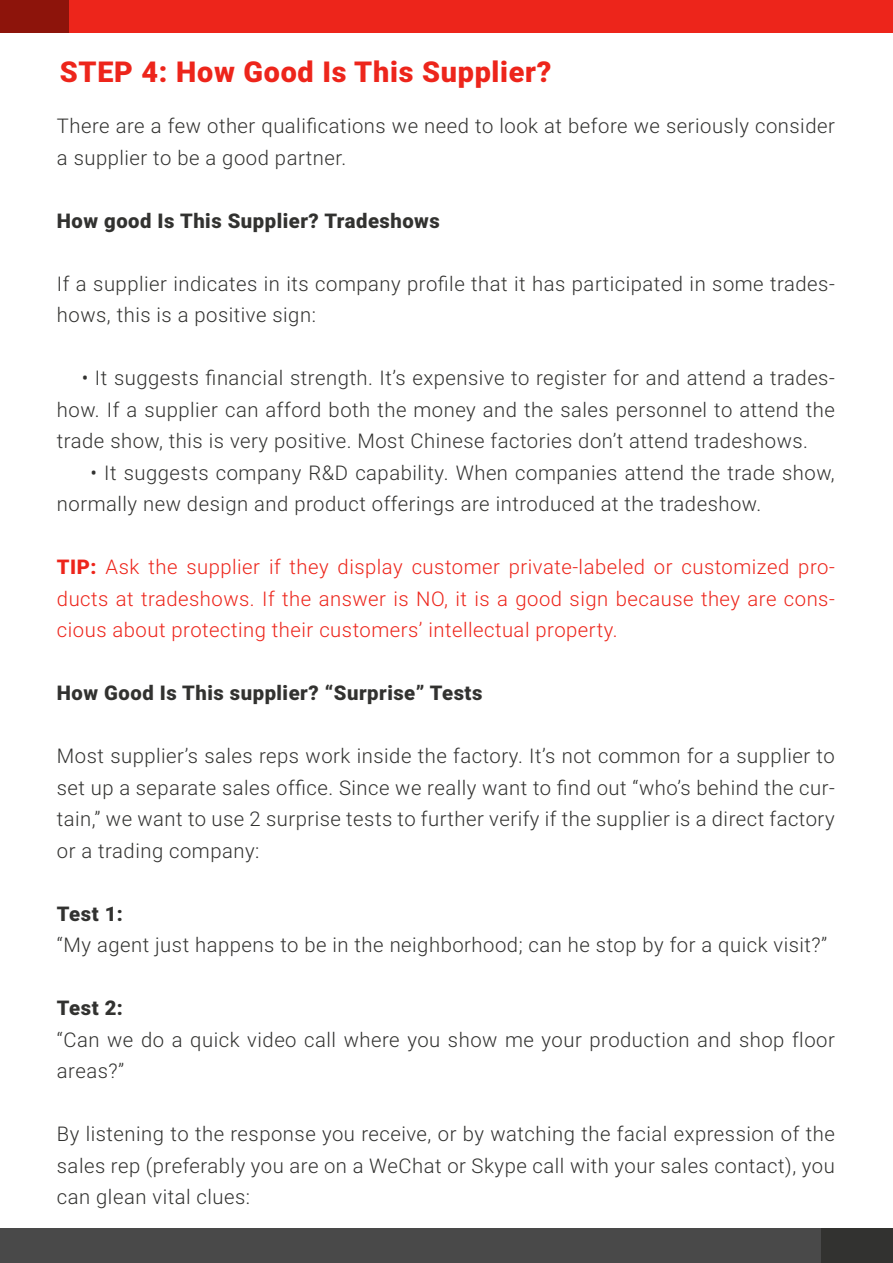
<style>
.page{position:relative;width:893px;height:1263px;background:#fff}
.page>*{position:absolute;margin:0;border:0;box-sizing:border-box;transform-origin:0 0}
.t1{font:900 28.8px "Roboto";letter-spacing:.025em;color:#ed251b}
.t2{font:300 20.25px/31.5px "Roboto";letter-spacing:.025em;color:#323230}
.t3{font:300 20.25px/31.5px "Roboto";letter-spacing:.025em;color:#ed251b;text-align:justify}
.t4{font:900 20.25px "Roboto";letter-spacing:.025em;color:#323230}
.s1{font-weight:900}
</style>
<div class="page">
<div style="left:0;top:0;width:893px;height:32px;background:#ed251b"></div>
<div style="left:0;top:0;width:68px;height:32px;background:#8d140b"></div>
<div style="left:0;top:1228px;width:893px;height:35px;background:#494949"></div>
<div style="left:822px;top:1228px;width:71px;height:35px;background:#323230"></div>
<h1 class="t1" style="left:60px;top:52px;width:493px">STEP 4: How Good Is This Supplier?</h1>
<p class="t2" style="left:57px;top:110px;width:779px">There are a few other qualifications we need to look at before we seriously consider a supplier to be a good partner.</p>
<p class="t4" style="left:57px;top:206px;width:384px">How good Is This Supplier? Tradeshows</p>
<p class="t2" style="left:57px;top:267px;width:779px">If a supplier indicates in its company profile that it has participated in some trades&shy;hows, this is a positive sign:</p>
<p class="t2" style="left:57px;top:362px;width:779px;text-align:justify;text-indent:25px">• It suggests financial strength. It’s expensive to register for and attend a trades&shy;how. If a supplier can afford both the money and the sales personnel to attend the trade show, this is very positive. Most Chinese factories don’t attend tradeshows.</p>
<p class="t2" style="left:57px;top:456px;width:779px;text-indent:33px">• It suggests company R&amp;D capability. When companies attend the trade show, normally new design and product offerings are introduced at the tradeshow.</p>
<p class="t3" style="left:57px;top:551px;width:779px"><span class="s1">TIP:</span> Ask the supplier if they display customer private-labeled or customized pro&shy;ducts at tradeshows. If the answer is NO, it is a good sign because they are cons&shy;cious about protecting their customers’ intellectual property.</p>
<p class="t4" style="left:57px;top:679px;width:427px">How Good Is This supplier? “Surprise” Tests</p>
<p class="t2" style="left:57px;top:740px;width:779px;text-align:justify">Most supplier’s sales reps work inside the factory. It’s not common for a supplier to set up a separate sales office. Since we really want to find out “who’s behind the cur&shy;tain,” we want to use 2 surprise tests to further verify if the supplier is a direct factory or a trading company:</p>
<p class="t4" style="left:57px;top:899px;width:68px">Test 1:</p>
<p class="t2" style="left:57px;top:929px;width:772px">“My agent just happens to be in the neighborhood; can he stop by for a quick visit?”</p>
<p class="t4" style="left:57px;top:994px;width:68px">Test 2:</p>
<p class="t2" style="left:57px;top:1023px;width:779px">“Can we do a quick video call where you show me your production and shop floor areas?”</p>
<p class="t2" style="left:57px;top:1118px;width:779px;text-align:justify">By listening to the response you receive, or by watching the facial expression of the sales rep (preferably you are on a WeChat or Skype call with your sales contact), you can glean vital clues:</p>
</div>
